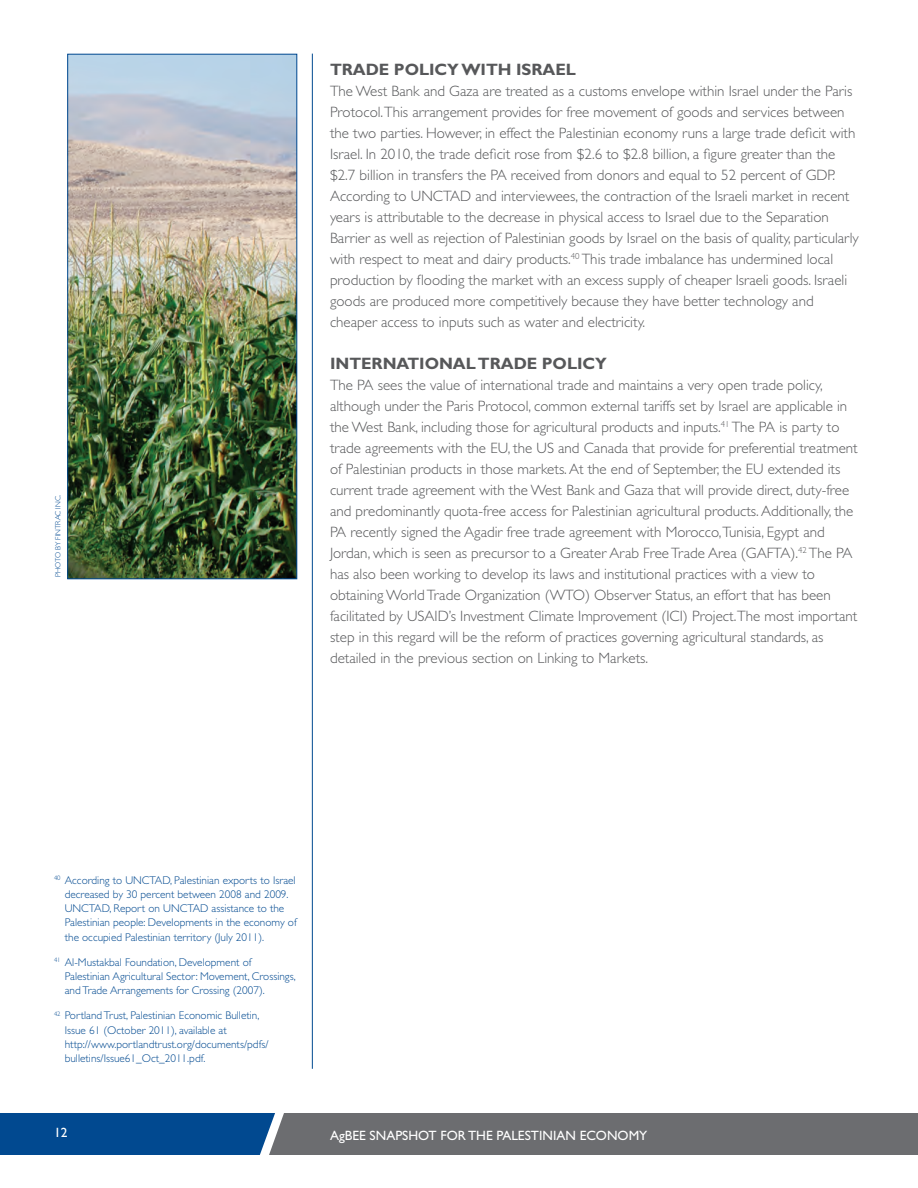
<style>
.page{position:relative;width:918px;height:1188px;background:#fff}
.page>*{position:absolute;margin:0;border:0;box-sizing:border-box;transform-origin:0 0}
.t1{font:700 16.5px "Gill Sans Std";letter-spacing:-.005em;color:#57585a}
.t2{font:300 15px/21px "Gill Sans Std";color:#57585a}
.t3{font:13.5px "Gill Sans Std";color:#fff}
.t4{font:300 11.25px/14.2px "Gill Sans Std";color:#014990}
.t5{font:300 7.5px "Gill Sans Std";color:#014990}
</style>
<div class="page">
<svg style="left:0;top:1113px;width:918px;height:42px;background:#4d637a"></svg>
<img style="left:70px;top:56px;width:225px;height:521px">
<div style="left:68px;top:54px;width:229px;height:525px;border:1px solid #014990"></div>
<hr style="left:312px;top:54px;width:1px;height:1015px;background:#014990">
<p class="t5" style="left:54px;top:577px;width:84px;rotate:-90deg">Photo By Fintrac Inc .</p>
<p class="t1" style="left:330px;top:60px;width:247px">TRADE POLICY WITH ISRAEL</p>
<p class="t2" style="left:330px;top:81px;width:530px">The West Bank and Gaza are treated as a customs envelope within Israel under the Paris Protocol.This arrangement provides for free movement of goods and services between the two parties. However, in effect the Palestinian economy runs a large trade deficit with Israel. In 2010, the trade deficit rose from $2.6 to $2.8 billion, a figure greater than the $2.7 billion in transfers the PA received from donors and equal to 52 percent of GDP.<br>According to UNCTAD and interviewees, the contraction of the Israeli market in recent years is attributable to the decrease in physical access to Israel due to the Separation Barrier as well as rejection of Palestinian goods by Israel on the basis of quality, particularly with respect to meat and dairy products.<sup>40</sup> This trade imbalance has undermined local production by flooding the market with an excess supply of cheaper Israeli goods. Israeli goods are produced more competitively because they have better technology and cheaper access to inputs such as water and electricity.</p>
<p class="t1" style="left:330px;top:354px;width:278px">I NTERNATIONAL TRADE POLICY</p>
<p class="t2" style="left:330px;top:375px;width:529px">The PA sees the value of international trade and maintains a very open trade policy, although under the Paris Protocol, common external tariffs set by Israel are applicable in the West Bank, including those for agricultural products and inputs.<sup>41</sup> The PA is party to trade agreements with the EU, the US and Canada that provide for preferential treatment of Palestinian products in those markets. At the end of September, the EU extended its current trade agreement with the West Bank and Gaza that will provide direct, duty-free and predominantly quota-free access for Palestinian agricultural products. Additionally, the PA recently signed the Agadir free trade agreement with Morocco,Tunisia, Egypt and Jordan, which is seen as precursor to a Greater Arab Free Trade Area (GAFTA).<sup>42</sup> The PA has also been working to develop its laws and institutional practices with a view to obtaining World Trade Organization (WTO) Observer Status, an effort that has been facilitated by USAID’s Investment Climate Improvement (ICI) Project.The most important step in this regard will be the reform of practices governing agricultural standards, as detailed in the previous section on Linking to Markets.</p>
<p class="t4" style="left:65px;top:873px;width:233px;text-indent:-11px"><sup>40</sup> According to UNCTAD, Palestinian exports to Israel decreased by 30 percent between 2008 and 2009.<br>UNCTAD, Report on UNCTAD assistance to the Palestinian people: Developments in the economy of the occupied Palestinian territory (July 2011).</p>
<p class="t4" style="left:65px;top:955px;width:232px;text-indent:-11px"><sup>41</sup> Al-Mustakbal Foundation, Development of<br>Palestinian Agricultural Sector: Movement, Crossings, and Trade Arrangements for Crossing (2007).</p>
<p class="t4" style="left:65px;top:1008px;width:205px;text-indent:-11px"><sup>42</sup> Portland Trust, Palestinian Economic Bulletin, Issue 61 (October 2011), available at http://www.portlandtrust.org/documents/pdfs/ bulletins/Issue61_Oct_2011.pdf.</p>
<p class="t3" style="left:54px;top:1125px;width:15px">12</p>
<p class="t3" style="left:330px;top:1128px;width:319px">AGBEE SNAPSHOT FOR THE PALESTINIAN ECONOMY</p>
</div>
